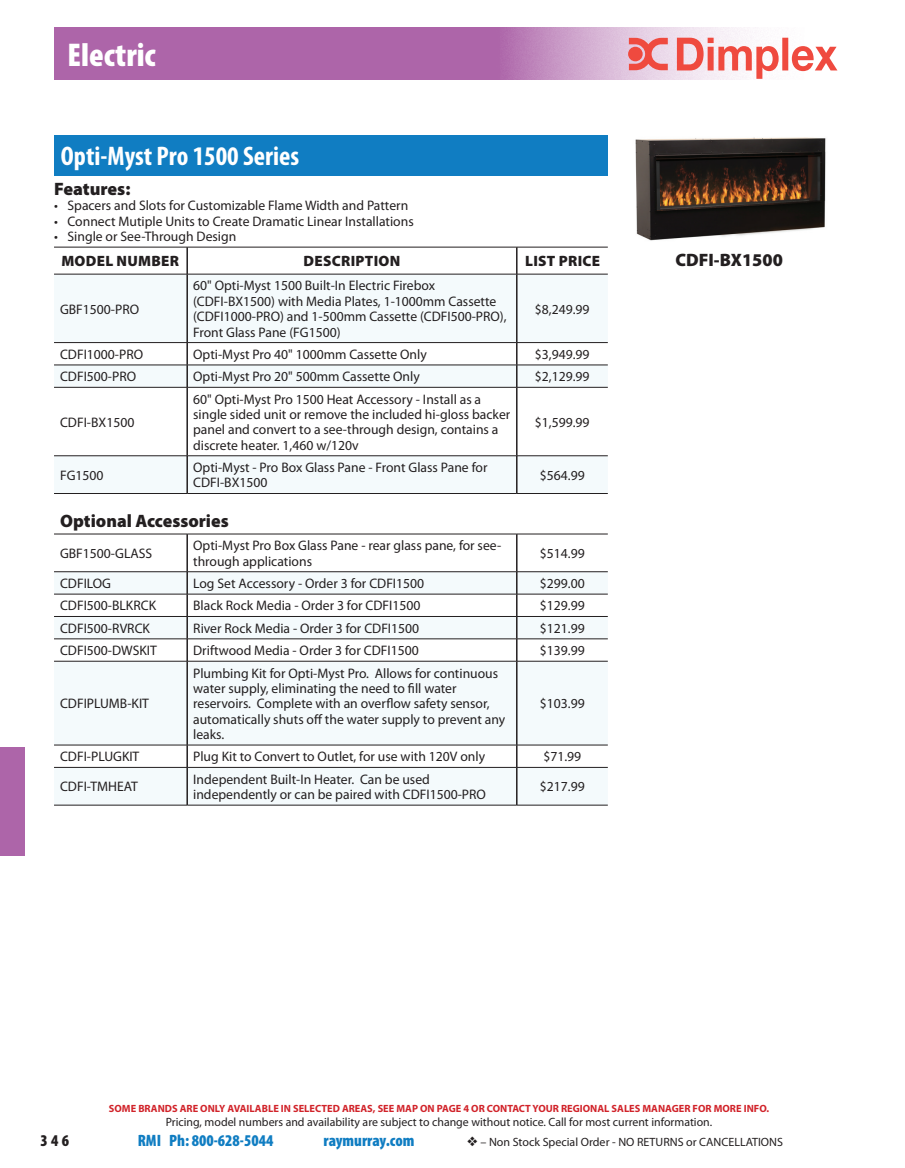
<style>
.page{position:relative;width:905px;height:1168px;background:#fff}
.page>*{position:absolute;margin:0;border:0;box-sizing:border-box;transform-origin:0 0}
.t1{font:900 condensed 33px "Myriad Pro";color:#fff}
.t2{font:700 condensed 27px "Myriad Pro";color:#fff}
.t3{font:900 18px "Myriad Pro";color:#231f20}
.t4{font:900 condensed 16.5px "Myriad Pro";color:#107dc2}
.t5{font:900 condensed 16.5px "Myriad Pro";color:#231f20}
.t6{font:900 15px "Myriad Pro";letter-spacing:.02em;color:#231f20}
.t7{font:13.8px/15.3px "Myriad Pro";color:#231f20}
.t8{font:12px "Myriad Pro";color:#231f20}
.t9{font:700 10.5px "Myriad Pro";color:#d1232a}
</style>
<div class="page">
<div style="left:54px;top:135px;width:554px;height:41px;background:#107dc2"></div>
<div style="left:54px;top:274px;width:554px;height:531px;background:#f4fafc"></div>
<svg style="left:54px;top:343px;width:554px;height:424px"></svg>
<hr style="left:54px;top:247px;width:133px;height:1px;background:#231f20">
<hr style="left:187px;top:247px;width:330px;height:1px;background:#231f20">
<hr style="left:517px;top:247px;width:90px;height:1px;background:#231f20">
<hr style="left:54px;top:274px;width:133px;height:1px;background:#231f20">
<hr style="left:187px;top:274px;width:330px;height:1px;background:#231f20">
<hr style="left:517px;top:274px;width:90px;height:1px;background:#231f20">
<hr style="left:54px;top:342px;width:133px;height:1px;background:#231f20">
<hr style="left:187px;top:342px;width:330px;height:1px;background:#231f20">
<hr style="left:517px;top:342px;width:90px;height:1px;background:#231f20">
<hr style="left:54px;top:365px;width:133px;height:1px;background:#231f20">
<hr style="left:187px;top:365px;width:330px;height:1px;background:#231f20">
<hr style="left:517px;top:365px;width:90px;height:1px;background:#231f20">
<hr style="left:54px;top:387px;width:133px;height:1px;background:#231f20">
<hr style="left:187px;top:387px;width:330px;height:1px;background:#231f20">
<hr style="left:517px;top:387px;width:90px;height:1px;background:#231f20">
<hr style="left:54px;top:455px;width:133px;height:1px;background:#231f20">
<hr style="left:187px;top:455px;width:330px;height:1px;background:#231f20">
<hr style="left:517px;top:455px;width:90px;height:1px;background:#231f20">
<hr style="left:54px;top:493px;width:133px;height:1px;background:#231f20">
<hr style="left:187px;top:493px;width:330px;height:1px;background:#231f20">
<hr style="left:517px;top:493px;width:90px;height:1px;background:#231f20">
<hr style="left:54px;top:534px;width:133px;height:1px;background:#231f20">
<hr style="left:187px;top:534px;width:330px;height:1px;background:#231f20">
<hr style="left:517px;top:534px;width:90px;height:1px;background:#231f20">
<hr style="left:54px;top:571px;width:133px;height:1px;background:#231f20">
<hr style="left:187px;top:571px;width:330px;height:1px;background:#231f20">
<hr style="left:517px;top:571px;width:90px;height:1px;background:#231f20">
<hr style="left:54px;top:594px;width:133px;height:1px;background:#231f20">
<hr style="left:187px;top:594px;width:330px;height:1px;background:#231f20">
<hr style="left:517px;top:594px;width:90px;height:1px;background:#231f20">
<hr style="left:54px;top:616px;width:133px;height:1px;background:#231f20">
<hr style="left:187px;top:616px;width:330px;height:1px;background:#231f20">
<hr style="left:517px;top:616px;width:90px;height:1px;background:#231f20">
<hr style="left:54px;top:638px;width:133px;height:1px;background:#231f20">
<hr style="left:187px;top:638px;width:330px;height:1px;background:#231f20">
<hr style="left:517px;top:638px;width:90px;height:1px;background:#231f20">
<hr style="left:54px;top:661px;width:133px;height:1px;background:#231f20">
<hr style="left:187px;top:661px;width:330px;height:1px;background:#231f20">
<hr style="left:517px;top:661px;width:90px;height:1px;background:#231f20">
<hr style="left:54px;top:745px;width:133px;height:1px;background:#231f20">
<hr style="left:187px;top:745px;width:330px;height:1px;background:#231f20">
<hr style="left:517px;top:745px;width:90px;height:1px;background:#231f20">
<hr style="left:54px;top:767px;width:133px;height:1px;background:#231f20">
<hr style="left:187px;top:767px;width:330px;height:1px;background:#231f20">
<hr style="left:517px;top:767px;width:90px;height:1px;background:#231f20">
<svg style="left:516px;top:247px;width:1px;height:27px"></svg>
<hr style="left:186px;top:274px;width:2px;height:68px;background:#231f20">
<hr style="left:516px;top:274px;width:1px;height:68px;background:#231f20">
<hr style="left:186px;top:343px;width:2px;height:22px;background:#231f20">
<hr style="left:186px;top:365px;width:2px;height:22px;background:#231f20">
<svg style="left:516px;top:343px;width:1px;height:44px"></svg>
<hr style="left:186px;top:387px;width:2px;height:68px;background:#231f20">
<hr style="left:516px;top:387px;width:1px;height:68px;background:#231f20">
<hr style="left:186px;top:456px;width:2px;height:37px;background:#231f20">
<hr style="left:516px;top:456px;width:1px;height:37px;background:#231f20">
<hr style="left:186px;top:534px;width:2px;height:37px;background:#231f20">
<hr style="left:516px;top:534px;width:1px;height:37px;background:#231f20">
<hr style="left:186px;top:572px;width:2px;height:22px;background:#231f20">
<hr style="left:186px;top:594px;width:2px;height:22px;background:#231f20">
<hr style="left:186px;top:617px;width:2px;height:22px;background:#231f20">
<hr style="left:186px;top:639px;width:2px;height:22px;background:#231f20">
<svg style="left:516px;top:572px;width:1px;height:89px"></svg>
<hr style="left:186px;top:661px;width:2px;height:84px;background:#231f20">
<hr style="left:516px;top:661px;width:1px;height:84px;background:#231f20">
<hr style="left:186px;top:745px;width:2px;height:22px;background:#231f20">
<svg style="left:516px;top:745px;width:1px;height:22px"></svg>
<hr style="left:186px;top:767px;width:2px;height:38px;background:#231f20">
<hr style="left:516px;top:767px;width:1px;height:38px;background:#231f20">
<hr style="left:54px;top:805px;width:133px;height:1px;background:#231f20">
<hr style="left:187px;top:805px;width:330px;height:1px;background:#231f20">
<hr style="left:517px;top:805px;width:90px;height:1px;background:#231f20">
<hr style="left:186px;top:247px;width:2px;height:27px;background:#231f20">
<img style="left:635px;top:137px;width:191px;height:104px">
<svg style="left:54px;top:27px;width:735px;height:53px;background:#b778b3"></svg>
<svg style="left:628px;top:38px;width:209px;height:41px"></svg>
<div style="left:0;top:747px;width:25px;height:108px;background:#ad65a9"></div>
<h1 class="t1" style="left:68px;top:34px;width:90px">Electric</h1>
<h2 class="t2" style="left:61px;top:140px;width:240px">Opti-Myst Pro 1500 Series</h2>
<h3 class="t3" style="left:54px;top:177px;width:78px">Features:</h3>
<p class="t7" style="left:54px;top:198px;width:356px">• Spacers and Slots for Customizable Flame Width and Pattern</p>
<p class="t7" style="left:54px;top:213px;width:361px">• Connect Mutiple Units to Create Dramatic Linear Installations</p>
<p class="t7" style="left:54px;top:229px;width:184px">• Single or See-Through Design</p>
<p class="t6" style="left:61px;top:251px;width:119px">MODEL NUMBER</p>
<p class="t6" style="left:303px;top:251px;width:98px">DESCRIPTION</p>
<p class="t6" style="left:525px;top:251px;width:76px">LIST PRICE</p>
<p class="t7" style="left:60px;top:301px;width:81px">GBF1500-PRO</p>
<p class="t7" style="left:193px;top:278px;width:315px">60" Opti-Myst 1500 Built-In Electric Firebox (CDFI-BX1500) with Media Plates, 1-1000mm Cassette (CDFI1000-PRO) and 1-500mm Cassette (CDFI500-PRO), Front Glass Pane (FG1500)</p>
<p class="t7" style="left:535px;top:301px;width:56px">$8,249.99</p>
<p class="t7" style="left:60px;top:346px;width:85px">CDFI1000-PRO</p>
<p class="t7" style="left:193px;top:346px;width:235px">Opti-Myst Pro 40" 1000mm Cassette Only</p>
<p class="t7" style="left:535px;top:346px;width:56px">$3,949.99</p>
<p class="t7" style="left:60px;top:369px;width:78px">CDFI500-PRO</p>
<p class="t7" style="left:193px;top:369px;width:228px">Opti-Myst Pro 20" 500mm Cassette Only</p>
<p class="t7" style="left:535px;top:369px;width:56px">$2,129.99</p>
<p class="t7" style="left:60px;top:414px;width:76px">CDFI-BX1500</p>
<p class="t7" style="left:193px;top:391px;width:318px">60" Opti-Myst Pro 1500 Heat Accessory - Install as a single sided unit or remove the included hi-gloss backer panel and convert to a see-through design, contains a discrete heater. 1,460 w/120v</p>
<p class="t7" style="left:535px;top:414px;width:56px">$1,599.99</p>
<p class="t7" style="left:60px;top:467px;width:45px">FG1500</p>
<p class="t7" style="left:193px;top:460px;width:296px">Opti-Myst - Pro Box Glass Pane - Front Glass Pane for<br>CDFI-BX1500</p>
<p class="t7" style="left:540px;top:467px;width:46px">$564.99</p>
<h3 class="t3" style="left:60px;top:509px;width:170px">Optional Accessories</h3>
<p class="t7" style="left:60px;top:545px;width:94px">GBF1500-GLASS</p>
<p class="t7" style="left:193px;top:538px;width:309px">Opti-Myst Pro Box Glass Pane - rear glass pane, for see&shy;through applications</p>
<p class="t7" style="left:540px;top:545px;width:46px">$514.99</p>
<p class="t7" style="left:60px;top:575px;width:53px">CDFILOG</p>
<p class="t7" style="left:193px;top:575px;width:232px">Log Set Accessory - Order 3 for CDFI1500</p>
<p class="t7" style="left:540px;top:575px;width:46px">$299.00</p>
<p class="t7" style="left:60px;top:598px;width:98px">CDFI500-BLKRCK</p>
<p class="t7" style="left:193px;top:598px;width:229px">Black Rock Media - Order 3 for CDFI1500</p>
<p class="t7" style="left:540px;top:598px;width:46px">$129.99</p>
<p class="t7" style="left:60px;top:620px;width:91px">CDFI500-RVRCK</p>
<p class="t7" style="left:193px;top:620px;width:227px">River Rock Media - Order 3 for CDFI1500</p>
<p class="t7" style="left:540px;top:620px;width:46px">$121.99</p>
<p class="t7" style="left:60px;top:643px;width:98px">CDFI500-DWSKIT</p>
<p class="t7" style="left:193px;top:643px;width:227px">Driftwood Media - Order 3 for CDFI1500</p>
<p class="t7" style="left:540px;top:643px;width:46px">$139.99</p>
<p class="t7" style="left:60px;top:696px;width:90px">CDFIPLUMB-KIT</p>
<p class="t7" style="left:193px;top:665px;width:313px">Plumbing Kit for Opti-Myst Pro. Allows for continuous water supply, eliminating the need to fill water reservoirs. Complete with an overflow safety sensor, automatically shuts off the water supply to prevent any leaks.</p>
<p class="t7" style="left:540px;top:696px;width:46px">$103.99</p>
<p class="t7" style="left:60px;top:749px;width:81px">CDFI-PLUGKIT</p>
<p class="t7" style="left:193px;top:749px;width:293px">Plug Kit to Convert to Outlet, for use with 120V only</p>
<p class="t7" style="left:543px;top:749px;width:39px">$71.99</p>
<p class="t7" style="left:60px;top:779px;width:79px">CDFI-TMHEAT</p>
<p class="t7" style="left:193px;top:771px;width:294px">Independent Built-In Heater. Can be used independently or can be paired with CDFI1500-PRO</p>
<p class="t7" style="left:540px;top:779px;width:46px">$217.99</p>
<h3 class="t3" style="left:675px;top:248px;width:109px">CDFI-BX1500</h3>
<p class="t9" style="left:109px;top:1102px;width:661px">SOME BRANDS ARE ONLY AVAILABLE IN SELECTED AREAS, SEE MAP ON PAGE 4 OR CONTACT YOUR REGIONAL SALES MANAGER FOR MORE INFO.</p>
<p class="t8" style="left:166px;top:1115px;width:548px">Pricing, model numbers and availability are subject to change without notice. Call for most current information.</p>
<p class="t5" style="left:40px;top:1130px;width:30px">346</p>
<p class="t4" style="left:138px;top:1130px;width:137px">RMI Ph: 800-628-5044</p>
<p class="t4" style="left:323px;top:1130px;width:92px">raymurray.com</p>
<p class="t8" style="left:467px;top:1134px;width:317px">❖ – Non Stock Special Order - NO RETURNS or CANCELLATIONS</p>
</div>
